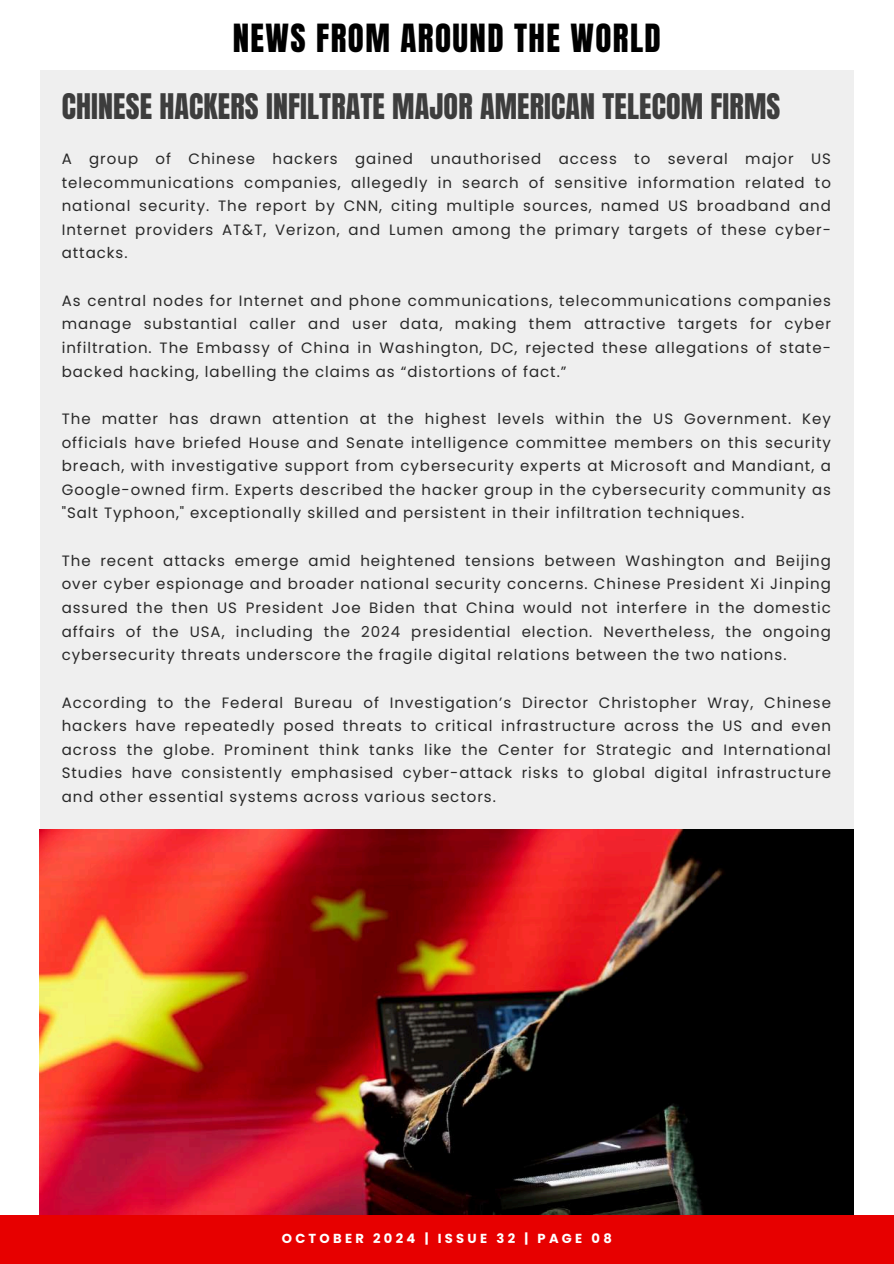
<style>
.page{position:relative;width:894px;height:1264px;background:#fff}
.page>*{position:absolute;margin:0;border:0;box-sizing:border-box;transform-origin:0 0}
.t1{font:33px "Anton";letter-spacing:.04em;color:#000}
.t2{font:30px "Anton";letter-spacing:.005em;color:#3d3d3d}
.t3{font:15px/23.7px "Poppins";letter-spacing:.065em;color:#282828;text-align:justify}
.t4{font:700 13.05px "Poppins";letter-spacing:.25em;color:#fff}
</style>
<div class="page">
<div style="left:40px;top:71px;width:813px;height:1143px;background:#efefef"></div>
<img style="left:40px;top:829px;width:813px;height:386px">
<div style="left:0;top:1215px;width:893px;height:48px;background:#e70000"></div>
<h1 class="t1" style="left:233px;top:15px;width:429px">NEWS FROM AROUND THE WORLD</h1>
<h2 class="t2" style="left:62px;top:85px;width:720px">CHINESE HACKERS INFILTRATE MAJOR AMERICAN TELECOM FIRMS</h2>
<p class="t3" style="left:62px;top:147px;width:770px">A group of Chinese hackers gained unauthorised access to several major US telecommunications companies, allegedly in search of sensitive information related to national security. The report by CNN, citing multiple sources, named US broadband and Internet providers AT&amp;T, Verizon, and Lumen among the primary targets of these cyber&shy;attacks.</p>
<p class="t3" style="left:62px;top:288px;width:770px">As central nodes for Internet and phone communications, telecommunications companies manage substantial caller and user data, making them attractive targets for cyber infiltration. The Embassy of China in Washington, DC, rejected these allegations of state&shy;backed hacking, labelling the claims as “distortions of fact.”</p>
<p class="t3" style="left:62px;top:407px;width:770px">The matter has drawn attention at the highest levels within the US Government. Key officials have briefed House and Senate intelligence committee members on this security breach, with investigative support from cybersecurity experts at Microsoft and Mandiant, a Google-owned firm. Experts described the hacker group in the cybersecurity community as "Salt Typhoon," exceptionally skilled and persistent in their infiltration techniques.</p>
<p class="t3" style="left:62px;top:548px;width:770px">The recent attacks emerge amid heightened tensions between Washington and Beijing over cyber espionage and broader national security concerns. Chinese President Xi Jinping assured the then US President Joe Biden that China would not interfere in the domestic affairs of the USA, including the 2024 presidential election. Nevertheless, the ongoing cybersecurity threats underscore the fragile digital relations between the two nations.</p>
<p class="t3" style="left:62px;top:690px;width:770px">According to the Federal Bureau of Investigation’s Director Christopher Wray, Chinese hackers have repeatedly posed threats to critical infrastructure across the US and even across the globe. Prominent think tanks like the Center for Strategic and International Studies have consistently emphasised cyber-attack risks to global digital infrastructure and other essential systems across various sectors.</p>
<p class="t4" style="left:282px;top:1228px;width:331px">OCTOBER 2024 | ISSUE 32 | PAGE 08</p>
</div>
